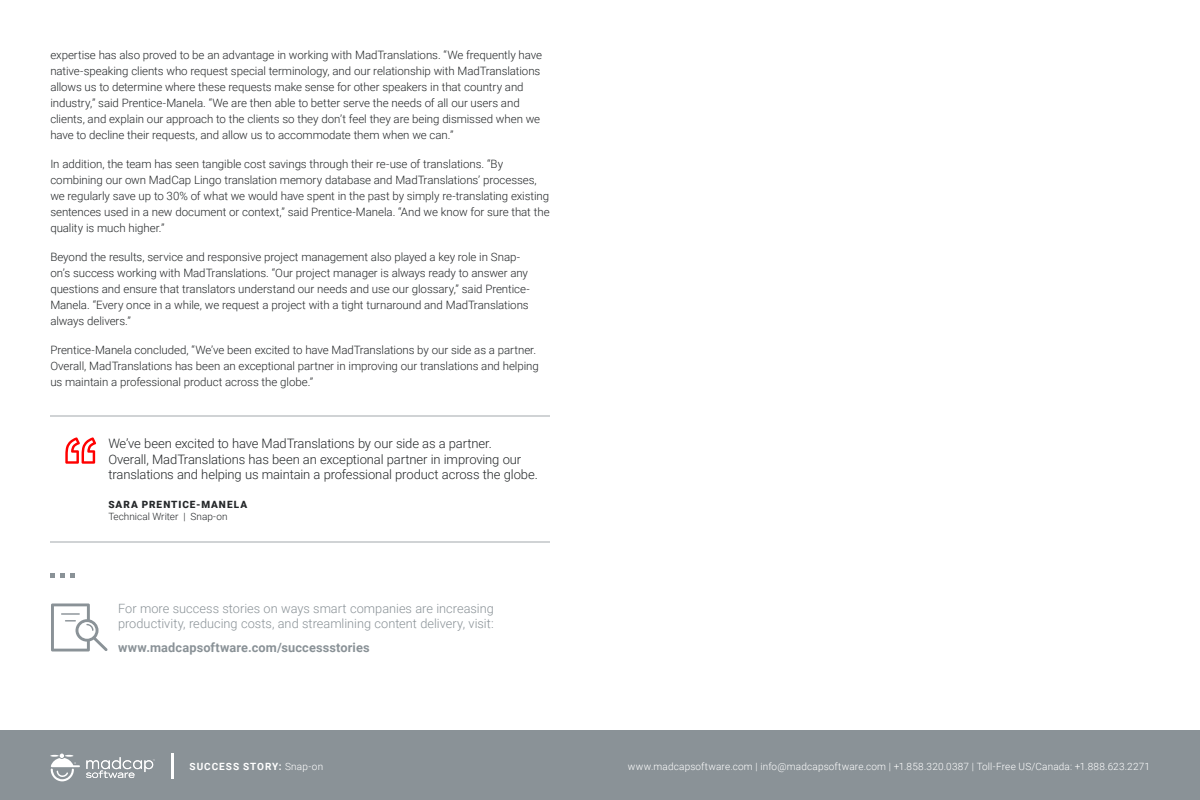
<style>
.page{position:relative;width:1200px;height:800px;background:#fff}
.page>*{position:absolute;margin:0;border:0;box-sizing:border-box;transform-origin:0 0}
.t1{font:300 13px/15.6px "Roboto";letter-spacing:-.01em;color:#242729}
.t2{font:300 12.8px/15.3px "Roboto";color:#8a9297}
.t3{font:700 12.8px "Roboto";letter-spacing:.01em;color:#8a9297}
.t4{font:300 11.5px/16px "Roboto";letter-spacing:-.005em;color:#242729}
.t5{font:300 10px "Roboto";letter-spacing:.015em;color:#fff}
.t6{font:300 10px "Roboto";color:#242729}
.t7{font:700 10px "Roboto";letter-spacing:.1em;color:#fff}
.t8{font:900 10px "Roboto";letter-spacing:.1em;color:#242729}
.s1{font-weight:300}
</style>
<div class="page">
<div style="left:0;top:730px;width:1200px;height:70px;background:#8a9297"></div>
<hr style="left:171px;top:753px;width:3px;height:26px;background:#fff">
<svg style="left:50px;top:754px;width:30px;height:27px"></svg>
<svg style="left:86px;top:757px;width:69px;height:21px"></svg>
<svg style="left:65px;top:437px;width:31px;height:27px"></svg>
<hr style="left:50px;top:415px;width:500px;height:2px;background:#d0d3d5">
<hr style="left:50px;top:542px;width:500px;height:1px;background:#d0d3d5">
<svg style="left:50px;top:573px;width:25px;height:5px"></svg>
<svg style="left:51px;top:603px;width:57px;height:49px"></svg>
<p class="t4" style="left:50px;top:46px;width:493px">expertise has also proved to be an advantage in working with MadTranslations. “We frequently have native-speaking clients who request special terminology, and our relationship with MadTranslations allows us to determine where these requests make sense for other speakers in that country and industry,” said Prentice-Manela. “We are then able to better serve the needs of all our users and clients, and explain our approach to the clients so they don’t feel they are being dismissed when we have to decline their requests, and allow us to accommodate them when we can.”</p>
<p class="t4" style="left:50px;top:155px;width:501px">In addition, the team has seen tangible cost savings through their re-use of translations. “By combining our own MadCap Lingo translation memory database and MadTranslations’ processes, we regularly save up to 30% of what we would have spent in the past by simply re-translating existing sentences used in a new document or context,” said Prentice-Manela. “And we know for sure that the quality is much higher.”</p>
<p class="t4" style="left:50px;top:248px;width:481px">Beyond the results, service and responsive project management also played a key role in Snap&shy;on’s success working with MadTranslations. “Our project manager is always ready to answer any questions and ensure that translators understand our needs and use our glossary,” said Prentice-Manela. “Every once in a while, we request a project with a tight turnaround and MadTranslations always delivers.”</p>
<p class="t4" style="left:50px;top:341px;width:490px">Prentice-Manela concluded, “We’ve been excited to have MadTranslations by our side as a partner.<br>Overall, MadTranslations has been an exceptional partner in improving our translations and helping us maintain a professional product across the globe.”</p>
<p class="t1" style="left:108px;top:435px;width:431px">We’ve been excited to have MadTranslations by our side as a partner.<br>Overall, MadTranslations has been an exceptional partner in improving our translations and helping us maintain a professional product across the globe.</p>
<p class="t8" style="left:109px;top:497px;width:140px">SARA PRENTICE-MANELA</p>
<p class="t6" style="left:108px;top:509px;width:121px">Technical Writer | Snap-on</p>
<p class="t2" style="left:118px;top:600px;width:377px">For more success stories on ways smart companies are increasing productivity, reducing costs, and streamlining content delivery, visit:</p>
<p class="t3" style="left:118px;top:638px;width:253px">www.madcapsoftware.com/successstories</p>
<p class="t7" style="left:190px;top:759px;width:135px">SUCCESS STORY: <span class="s1">Snap-on</span></p>
<p class="t5" style="left:628px;top:759px;width:524px">www.madcapsoftware.com | info@madcapsoftware.com | +1.858.320.0387 | Toll-Free US/Canada: +1.888.623.2271</p>
</div>
